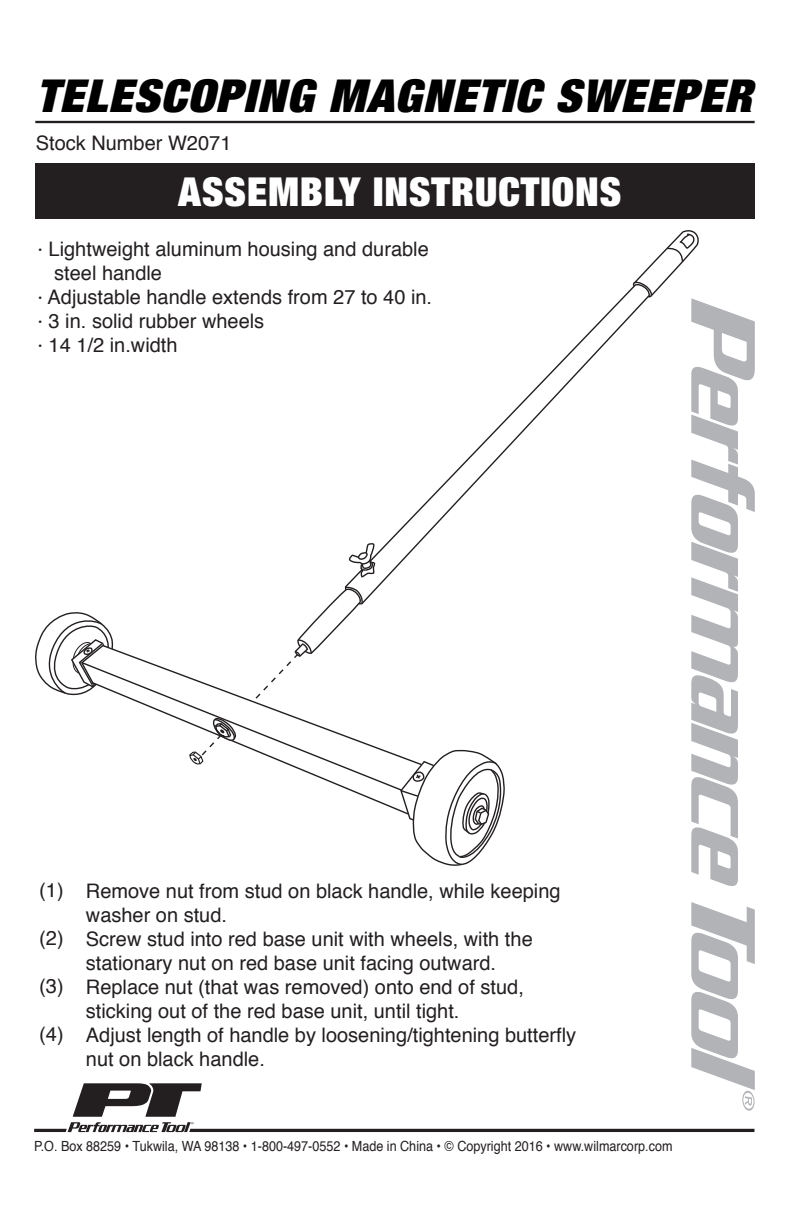
<style>
.page{position:relative;width:792px;height:1224px;background:#fff}
.page>*{position:absolute;margin:0;border:0;box-sizing:border-box;transform-origin:0 0}
.t1{font:italic 900 expanded 45.4px "Helvetica Neue";letter-spacing:.025em;color:#000;scale:1.06 1}
.t2{font:900 expanded 40px "Helvetica Neue";letter-spacing:.025em;color:#fff}
.t3{font:20px/24px "Helvetica";color:#231f20}
.t4{font:14px "Helvetica";color:#231f20;scale:.9 1}
</style>
<div class="page">
<svg style="left:116px;top:661px;width:283px;height:131px"></svg>
<svg style="left:35px;top:612px;width:81px;height:84px"></svg>
<svg style="left:399px;top:749px;width:106px;height:117px"></svg>
<svg style="left:345px;top:287px;width:287px;height:317px"></svg>
<svg style="left:349px;top:542px;width:27px;height:37px"></svg>
<svg style="left:188px;top:587px;width:175px;height:178px"></svg>
<svg style="left:632px;top:230px;width:123px;height:656px"></svg>
<svg style="left:34px;top:902px;width:721px;height:230px"></svg>
<div style="left:36px;top:164px;width:719px;height:55px;background:#231f20"></div>
<svg style="left:35px;top:121px;width:720px;height:2px"></svg>
<h1 class="t1" style="left:36px;top:66px;width:677px">TELESCOPING MAGNETIC SWEEPER</h1>
<p class="t3" style="left:36px;top:132px;width:197px">Stock Number W2071</p>
<h2 class="t2" style="left:178px;top:166px;width:445px">ASSEMBLY INSTRUCTIONS</h2>
<p class="t3" style="left:38px;top:237px;width:393px">· Lightweight aluminum housing and durable</p>
<p class="t3" style="left:54px;top:261px;width:109px">steel handle</p>
<p class="t3" style="left:38px;top:285px;width:396px">· Adjustable handle extends from 27 to 40 in.</p>
<p class="t3" style="left:38px;top:309px;width:228px">· 3 in. solid rubber wheels</p>
<p class="t3" style="left:38px;top:333px;width:142px">· 14 1/2 in.width</p>
<p class="t3" style="left:39px;top:878px;width:26px">(1)</p>
<p class="t3" style="left:39px;top:926px;width:26px">(2)</p>
<p class="t3" style="left:39px;top:974px;width:26px">(3)</p>
<p class="t3" style="left:39px;top:1022px;width:26px">(4)</p>
<p class="t3" style="left:86px;top:880px;width:492px">Remove nut from stud on black handle, while keeping washer on stud.<br>Screw stud into red base unit with wheels, with the stationary nut on red base unit facing outward.<br>Replace nut (that was removed) onto end of stud, sticking out of the red base unit, until tight.<br>Adjust length of handle by loosening/tightening butterfly nut on black handle.</p>
<p class="t4" style="left:34px;top:1135px;width:711px">P.O. Box 88259 • Tukwila, WA 98138 • 1-800-497-0552 • Made in China • © Copyright 2016 • www.wilmarcorp.com</p>
</div>
